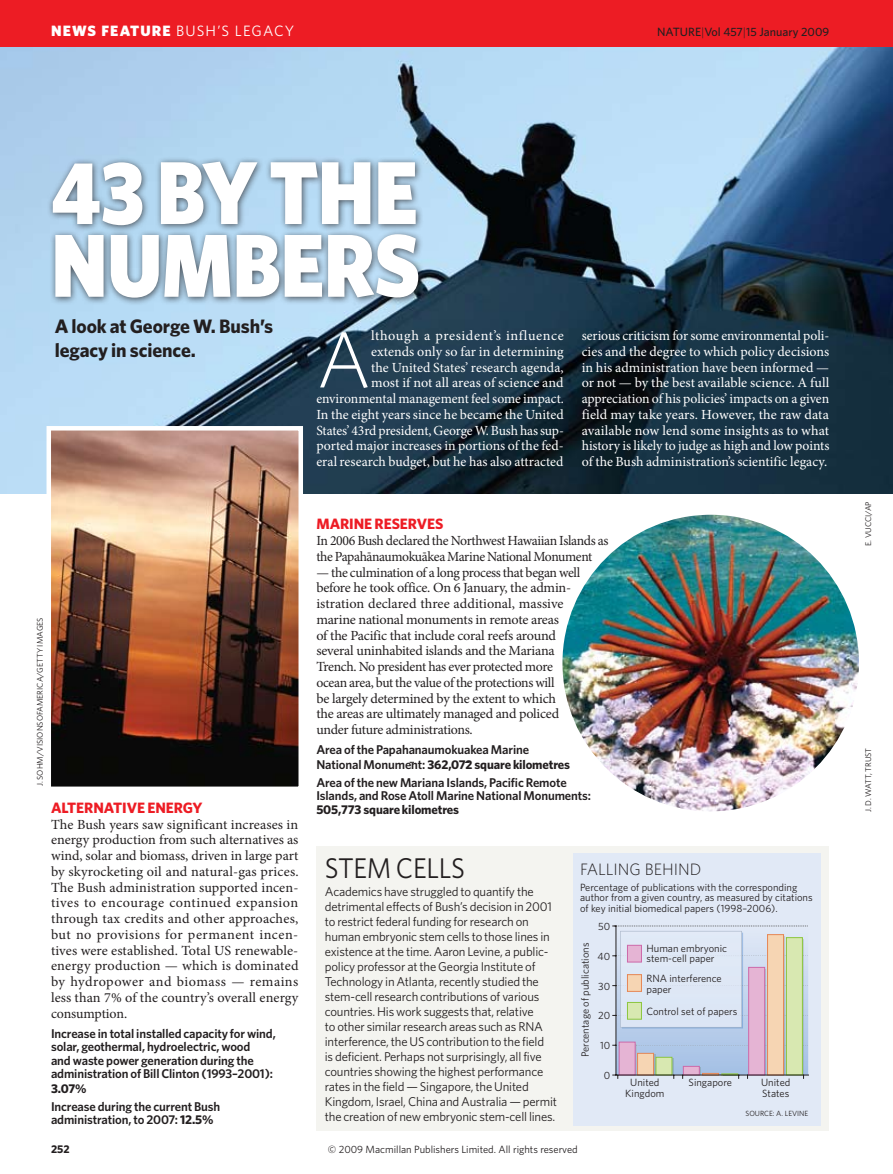
<style>
.page{position:relative;width:893px;height:1174px;background:#fff}
.page>*{position:absolute;margin:0;border:0;box-sizing:border-box;transform-origin:0 0}
.t1{font:900 89.55px/72.8px "Whitney";letter-spacing:-.01em;color:#fff;scale:.9 1}
.t2{font:300 79.35px "Whitney";color:#fff}
.t3{font:28.5px "Whitney";letter-spacing:-.01em;color:#231f20;scale:.95 1}
.t4{font:700 19.5px/24px "Whitney";letter-spacing:-.005em;color:#231f20}
.t5{font:300 16.5px "Whitney";color:#231f20}
.t6{font:700 15px "Whitney";letter-spacing:-.005em;color:#ed1c24}
.t7{font:15px "Whitney";letter-spacing:.075em;color:#fff}
.t8{font:13.95px/15.8px "Minion Pro";letter-spacing:-.02em;color:#231f20}
.t9{font:13.95px/15.8px "Minion Pro";color:#fff;text-align:right}
.t10{font:12.75px/15px "Whitney";letter-spacing:-.015em;color:#231f20}
.t11{font:600 12.75px/13.5px "Whitney";letter-spacing:-.01em;color:#231f20}
.t12{font:700 12.75px "Whitney";letter-spacing:-.01em;color:#231f20}
.t13{font:500 12px "Whitney";color:#231f20}
.t14{font:700 11.25px "Whitney";color:#231f20}
.t15{font:10.5px/10.5px "Whitney";color:#231f20}
.t16{font:8.25px "Whitney";color:#231f20}
.t17{font:7.5px "Whitney";color:#231f20}
.s1{font-weight:900}
.s2{font-weight:300}
.s3{font-weight:700}
</style>
<div class="page">
<div style="left:316px;top:846px;width:513px;height:285px;background:#f4f4f0"></div>
<div style="left:573px;top:852px;width:247px;height:273px;background:#e1e9f6"></div>
<svg style="left:612px;top:925px;width:197px;height:154px"></svg>
<img style="left:0;top:47px;width:893px;height:446px">
<div style="left:47px;top:156px;width:380px;height:150px;background:#231f20;opacity:.75"></div>
<img style="left:44px;top:424px;width:261px;height:363px">
<img style="left:560px;top:512px;width:301px;height:301px;border-radius:150px">
<div style="left:0;top:0;width:893px;height:47px;background:#ed1c24"></div>
<p class="t7" style="left:51px;top:22px;width:244px"><span class="s1">NEWS FEATURE</span> BUSH’S LEGACY</p>
<p class="t13" style="left:657px;top:25px;width:174px">NATURE<span class="s2">|</span>Vol 457<span class="s2">|</span>15 January 2009</p>
<h1 class="t1" style="left:51px;top:154px;width:412px">43 BY THE<br>NUMBERS</h1>
<h3 class="t4" style="left:55px;top:314px;width:220px">A look at George W. Bush’s legacy in science.</h3>
<p class="t9" style="left:316px;top:328px;width:249px">lthough a president’s influence<br>extends only so far in determining<br>the United States’ research agenda,<br>most if not all areas of science and environmental management feel some impact.<br>In the eight years since he became the United States’ 43rd president, George W. Bush has sup&shy;ported major increases in portions of the fed&shy;eral research budget, but he has also attracted</p>
<p class="t9" style="left:582px;top:328px;width:249px;text-align:justify">serious criticism for some environmental poli&shy;cies and the degree to which policy decisions in his administration have been informed — or not — by the best available science. A full appreciation of his policies’ impacts on a given field may take years. However, the raw data available now lend some insights as to what history is likely to judge as high and low points of the Bush administration’s scientific legacy.</p>
<h2 class="t2" style="left:316px;top:314px;width:57px">A</h2>
<p class="t16" style="left:35px;top:786px;width:169px;rotate:-90deg">J. Sohm/Visi onsofAmerica/Getty Images</p>
<p class="t6" style="left:51px;top:798px;width:153px">ALTERNATIVE ENERGY</p>
<p class="t8" style="left:51px;top:816px;width:249px;text-align:justify">The Bush years saw significant increases in energy production from such alternatives as wind, solar and biomass, driven in large part by skyrocketing oil and natural-gas prices.<br>The Bush administration supported incen&shy;tives to encourage continued expansion through tax credits and other approaches, but no provisions for permanent incen&shy;tives were established. Total US renewable&shy;energy production — which is dominated by hydropower and biomass — remains less than 7% of the country’s overall energy consumption.</p>
<p class="t11" style="left:51px;top:1026px;width:226px">Increase in total installed capacity for wind, solar, geothermal, hydroelectric, wood<br>and waste power generation during the administration of Bill Clinton (1993–2001):</p>
<p class="t12" style="left:51px;top:1080px;width:37px">3.07%</p>
<p class="t11" style="left:51px;top:1099px;width:171px">Increase during the current Bush administration, to 2007: <span class="s3">12.5%</span></p>
<p class="t6" style="left:316px;top:515px;width:128px">MARINE RESERVES</p>
<p class="t8" style="left:316px;top:533px;width:294px">In 2006 Bush declared the Northwest Hawaiian Islands as the Papahānaumokuākea Marine National Monument</p>
<p class="t8" style="left:316px;top:564px;width:265px">— the culmination of a long process that began well before he took office. On 6 January, the admin&shy;istration declared three additional, massive marine national monuments in remote areas<br>of the Pacific that include coral reefs around several uninhabited islands and the Mariana Trench. No president has ever protected more ocean area, but the value of the protections will<br>be largely determined by the extent to which<br>the areas are ultimately managed and policed under future administrations.</p>
<p class="t11" style="left:316px;top:741px;width:255px;line-height:15px">Area of the Papahanaumokuakea Marine<br>National Monument: <span class="s3">362,072 square kilometres</span></p>
<p class="t11" style="left:316px;top:775px;width:276px">Area of the new Mariana Islands, Pacific Remote<br>Islands, and Rose Atoll Marine National Monuments:</p>
<p class="t12" style="left:316px;top:801px;width:144px">505,773 square kilometres</p>
<h3 class="t3" style="left:325px;top:851px;width:149px">STEM CELLS</h3>
<p class="t10" style="left:325px;top:884px;width:234px">Academics have struggled to quantify the detrimental effects of Bush’s decision in 2001 to restrict federal funding for research on human embryonic stem cells to those lines in existence at the time. Aaron Levine, a public&shy;policy professor at the Georgia Institute of Technology in Atlanta, recently studied the stem-cell research contributions of various countries. His work suggests that, relative<br>to other similar research areas such as RNA interference, the US contribution to the field<br>is deficient. Perhaps not surprisingly, all five countries showing the highest performance rates in the field — Singapore, the United Kingdom, Israel, China and Australia — permit the creation of new embryonic stem-cell lines.</p>
<p class="t5" style="left:580px;top:860px;width:123px">FALLING BEHIND</p>
<p class="t15" style="left:580px;top:881px;width:234px">Percentage of publications with the corresponding author from a given country, as measured by citations of key initial biomedical papers (1998–2006).</p>
<p class="t15" style="left:598px;top:921px;width:14px">50</p>
<p class="t15" style="left:580px;top:1057px;width:116px;rotate:-90deg">Percentage of publications</p>
<p class="t15" style="left:597px;top:950px;width:14px">40</p>
<p class="t15" style="left:598px;top:980px;width:13px">30</p>
<p class="t15" style="left:598px;top:1010px;width:14px">20</p>
<p class="t15" style="left:600px;top:1040px;width:12px">10</p>
<p class="t15" style="left:604px;top:1070px;width:8px">0</p>
<p class="t15" style="left:646px;top:942px;width:82px">Human embryonic stem-cell paper</p>
<p class="t15" style="left:646px;top:973px;width:77px">RNA interference paper</p>
<p class="t15" style="left:646px;top:1005px;width:92px">Control set of papers</p>
<p class="t15" style="left:625px;top:1077px;width:41px;text-align:center">United<br>Kingdom</p>
<p class="t15" style="left:689px;top:1077px;width:45px">Singapore</p>
<p class="t15" style="left:761px;top:1077px;width:31px">United<br>States</p>
<p class="t17" style="left:745px;top:1108px;width:64px">SOURCE: A. LEVINE</p>
<p class="t14" style="left:51px;top:1142px;width:20px">252</p>
<p class="t15" style="left:328px;top:1143px;width:251px">© 2009 Macmillan Publishers Limited. All rights reserved</p>
<p class="t16" style="left:863px;top:546px;width:46px;rotate:-90deg">E. Vucci/AP</p>
<p class="t16" style="left:863px;top:812px;width:65px;rotate:-90deg">J. D. Watt, Trust</p>
</div>
